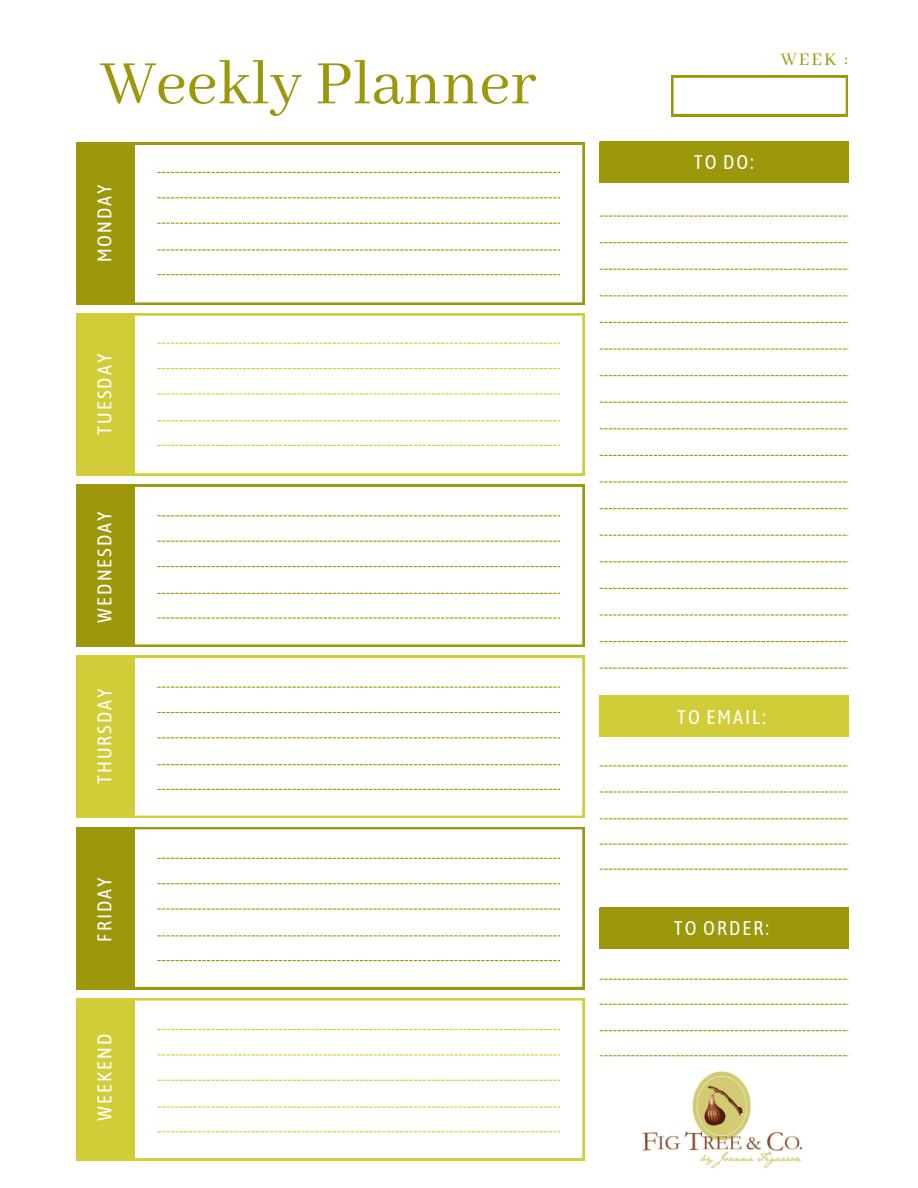
<style>
.page{position:relative;width:918px;height:1188px;background:#fff}
.page>*{position:absolute;margin:0;border:0;box-sizing:border-box;transform-origin:0 0}
.t1{font:68.1px "Abhaya Libre";color:#9c970b}
.t2{font:19.8px "Asap Condensed";letter-spacing:.1em;color:#fff}
.t3{font:19.8px "Abhaya Libre";color:#9c970b}
</style>
<div class="page">
<svg style="left:76px;top:143px;width:509px;height:162px"></svg>
<div style="left:76px;top:143px;width:58px;height:161px;background:#9c970b"></div>
<svg style="left:76px;top:313px;width:509px;height:162px"></svg>
<div style="left:76px;top:314px;width:58px;height:161px;background:#d1cd38"></div>
<svg style="left:76px;top:485px;width:509px;height:162px"></svg>
<div style="left:76px;top:485px;width:58px;height:161px;background:#9c970b"></div>
<svg style="left:76px;top:656px;width:509px;height:162px"></svg>
<div style="left:76px;top:656px;width:58px;height:161px;background:#d1cd38"></div>
<svg style="left:76px;top:827px;width:509px;height:162px"></svg>
<div style="left:76px;top:827px;width:58px;height:161px;background:#9c970b"></div>
<svg style="left:76px;top:998px;width:509px;height:162px"></svg>
<div style="left:76px;top:999px;width:58px;height:161px;background:#d1cd38"></div>
<svg style="left:157px;top:172px;width:403px;height:1px"></svg>
<svg style="left:600px;top:216px;width:248px;height:1px"></svg>
<svg style="left:600px;top:481px;width:248px;height:2px"></svg>
<svg style="left:600px;top:765px;width:248px;height:1px"></svg>
<svg style="left:600px;top:348px;width:248px;height:2px"></svg>
<svg style="left:600px;top:614px;width:248px;height:2px"></svg>
<svg style="left:600px;top:242px;width:248px;height:1px"></svg>
<svg style="left:600px;top:508px;width:248px;height:1px"></svg>
<svg style="left:600px;top:791px;width:248px;height:2px"></svg>
<svg style="left:600px;top:375px;width:248px;height:1px"></svg>
<svg style="left:600px;top:641px;width:248px;height:1px"></svg>
<svg style="left:600px;top:269px;width:248px;height:1px"></svg>
<svg style="left:600px;top:535px;width:248px;height:1px"></svg>
<svg style="left:600px;top:818px;width:248px;height:1px"></svg>
<svg style="left:600px;top:402px;width:248px;height:1px"></svg>
<svg style="left:600px;top:668px;width:248px;height:1px"></svg>
<svg style="left:600px;top:295px;width:248px;height:1px"></svg>
<svg style="left:600px;top:561px;width:248px;height:1px"></svg>
<svg style="left:600px;top:844px;width:248px;height:1px"></svg>
<svg style="left:600px;top:428px;width:248px;height:1px"></svg>
<svg style="left:600px;top:979px;width:248px;height:1px"></svg>
<svg style="left:600px;top:1030px;width:248px;height:1px"></svg>
<svg style="left:600px;top:322px;width:248px;height:1px"></svg>
<svg style="left:600px;top:588px;width:248px;height:1px"></svg>
<svg style="left:600px;top:869px;width:248px;height:1px"></svg>
<svg style="left:600px;top:455px;width:248px;height:1px"></svg>
<svg style="left:600px;top:1004px;width:248px;height:1px"></svg>
<svg style="left:600px;top:1055px;width:248px;height:1px"></svg>
<svg style="left:157px;top:343px;width:403px;height:1px"></svg>
<svg style="left:157px;top:515px;width:403px;height:1px"></svg>
<svg style="left:157px;top:687px;width:403px;height:1px"></svg>
<svg style="left:157px;top:858px;width:403px;height:1px"></svg>
<svg style="left:157px;top:1029px;width:403px;height:1px"></svg>
<svg style="left:157px;top:197px;width:403px;height:1px"></svg>
<svg style="left:157px;top:368px;width:403px;height:1px"></svg>
<svg style="left:157px;top:541px;width:403px;height:1px"></svg>
<svg style="left:157px;top:712px;width:403px;height:1px"></svg>
<svg style="left:157px;top:883px;width:403px;height:1px"></svg>
<svg style="left:157px;top:1054px;width:403px;height:2px"></svg>
<svg style="left:157px;top:223px;width:403px;height:1px"></svg>
<svg style="left:157px;top:393px;width:403px;height:1px"></svg>
<svg style="left:157px;top:566px;width:403px;height:1px"></svg>
<svg style="left:157px;top:737px;width:403px;height:1px"></svg>
<svg style="left:157px;top:909px;width:403px;height:1px"></svg>
<svg style="left:157px;top:1080px;width:403px;height:1px"></svg>
<svg style="left:157px;top:249px;width:403px;height:2px"></svg>
<svg style="left:157px;top:420px;width:403px;height:1px"></svg>
<svg style="left:157px;top:593px;width:403px;height:1px"></svg>
<svg style="left:157px;top:764px;width:403px;height:1px"></svg>
<svg style="left:157px;top:935px;width:403px;height:1px"></svg>
<svg style="left:157px;top:1107px;width:403px;height:1px"></svg>
<svg style="left:157px;top:274px;width:403px;height:1px"></svg>
<svg style="left:157px;top:445px;width:403px;height:1px"></svg>
<svg style="left:157px;top:617px;width:403px;height:2px"></svg>
<svg style="left:157px;top:789px;width:403px;height:1px"></svg>
<svg style="left:157px;top:960px;width:403px;height:1px"></svg>
<svg style="left:157px;top:1131px;width:403px;height:1px"></svg>
<div style="left:600px;top:142px;width:248px;height:40px;background:#9c970b"></div>
<div style="left:600px;top:696px;width:248px;height:40px;background:#d1cd38"></div>
<div style="left:600px;top:908px;width:248px;height:40px;background:#9c970b"></div>
<img style="left:643px;top:1071px;width:159px;height:98px">
<svg style="left:671px;top:76px;width:177px;height:40px"></svg>
<h1 class="t1" style="left:101px;top:46px;width:437px">Weekly Planner</h1>
<p class="t2" style="left:93px;top:262px;width:79px;rotate:-90deg">MONDAY</p>
<p class="t2" style="left:93px;top:435px;width:82px;rotate:-90deg">TUESDAY</p>
<p class="t2" style="left:93px;top:623px;width:113px;rotate:-90deg">WEDNESDAY</p>
<p class="t2" style="left:93px;top:784px;width:97px;rotate:-90deg">THURSDAY</p>
<p class="t2" style="left:93px;top:942px;width:66px;rotate:-90deg">FRIDAY</p>
<p class="t2" style="left:93px;top:1121px;width:88px;rotate:-90deg">WEEKEND</p>
<p class="t3" style="left:781px;top:48px;width:69px">WEEK :</p>
<p class="t2" style="left:694px;top:150px;width:62px">TO DO:</p>
<p class="t2" style="left:677px;top:706px;width:90px">TO EMAIL:</p>
<p class="t2" style="left:674px;top:916px;width:97px">TO ORDER:</p>
</div>
